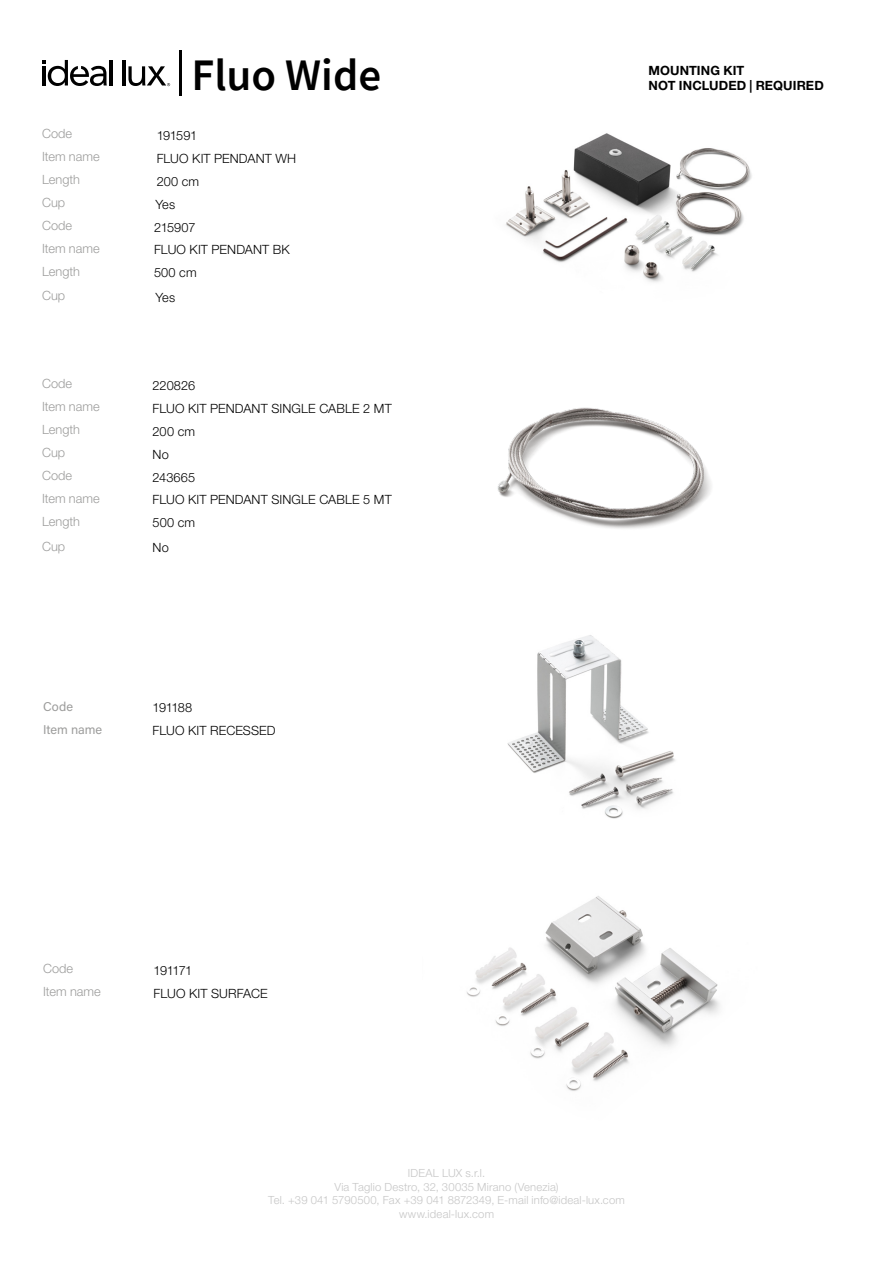
<style>
.page{position:relative;width:893px;height:1263px;background:#fff}
.page>*{position:absolute;margin:0;border:0;box-sizing:border-box;transform-origin:0 0}
.t1{font:600 45px "Source Sans Pro";color:#000}
.t2{font:300 12.75px/23px "Helvetica Neue LT Std";letter-spacing:.01em;color:#000}
.t3{font:300 12.75px/23px "Helvetica Neue LT Std";letter-spacing:.005em;color:#9d9d9c}
.t4{font:700 12.75px/15.3px "Helvetica Neue LT Std";letter-spacing:.005em;color:#000}
.t5{font:12.75px/23px "Acumin Variable Concept";letter-spacing:.02em;color:#9d9d9c}
.t6{font:300 11.25px/13.5px "Helvetica Neue LT Std";letter-spacing:.015em;color:#c6c6c6;text-align:center}
</style>
<div class="page">
<img style="left:506px;top:133px;width:246px;height:149px">
<hr style="left:179px;top:51px;width:3px;height:45px;background:#000">
<hr style="left:110px;top:60px;width:3px;height:25px;background:#000">
<hr style="left:122px;top:60px;width:3px;height:25px;background:#000">
<svg style="left:43px;top:60px;width:64px;height:26px"></svg>
<svg style="left:128px;top:66px;width:42px;height:20px"></svg>
<img style="left:497px;top:407px;width:214px;height:122px">
<img style="left:507px;top:635px;width:168px;height:184px">
<img style="left:467px;top:896px;width:253px;height:195px">
<p class="t3" style="left:42px;top:122px;width:59px">Code<br>Item name<br>Length<br>Cup</p>
<p class="t3" style="left:42px;top:214px;width:59px">Code<br>Item name<br>Length</p>
<p class="t3" style="left:42px;top:284px;width:25px">Cup</p>
<p class="t3" style="left:42px;top:372px;width:59px">Code<br>Item name</p>
<h1 class="t1" style="left:191px;top:45px;width:191px">Fluo Wide</h1>
<p class="t4" style="left:648px;top:63px;width:177px">MOUNTING KIT<br>NOT INCLUDED | REQUIRED</p>
<p class="t2" style="left:157px;top:123px;width:42px">191591</p>
<p class="t2" style="left:155px;top:169px;width:45px">200 cm<br>Yes</p>
<p class="t2" style="left:157px;top:146px;width:141px">FLUO KIT PENDANT WH</p>
<p class="t2" style="left:154px;top:215px;width:43px">215907</p>
<p class="t2" style="left:154px;top:261px;width:44px">500 cm</p>
<p class="t2" style="left:154px;top:238px;width:137px">FLUO KIT PENDANT BK</p>
<p class="t2" style="left:155px;top:286px;width:21px">Yes</p>
<p class="t2" style="left:153px;top:373px;width:44px">220826</p>
<p class="t2" style="left:153px;top:396px;width:241px">FLUO KIT PENDANT SINGLE CABLE 2 MT</p>
<p class="t3" style="left:42px;top:418px;width:40px">Length</p>
<p class="t2" style="left:153px;top:419px;width:44px">200 cm</p>
<p class="t3" style="left:42px;top:441px;width:25px">Cup</p>
<p class="t2" style="left:153px;top:442px;width:18px">No</p>
<p class="t3" style="left:42px;top:464px;width:59px">Code<br>Item name</p>
<p class="t2" style="left:153px;top:465px;width:44px">243665</p>
<p class="t2" style="left:153px;top:488px;width:241px">FLUO KIT PENDANT SINGLE CABLE 5 MT</p>
<p class="t3" style="left:42px;top:509px;width:40px">Length</p>
<p class="t2" style="left:153px;top:511px;width:44px">500 cm</p>
<p class="t3" style="left:42px;top:534px;width:25px">Cup</p>
<p class="t2" style="left:153px;top:536px;width:18px">No</p>
<p class="t5" style="left:43px;top:694px;width:60px">Code<br>Item name</p>
<p class="t2" style="left:153px;top:696px;width:41px">191188</p>
<p class="t2" style="left:153px;top:719px;width:125px">FLUO KIT RECESSED</p>
<p class="t3" style="left:43px;top:957px;width:59px">Code<br>Item name</p>
<p class="t2" style="left:154px;top:958px;width:40px">191171</p>
<p class="t2" style="left:154px;top:981px;width:116px">FLUO KIT SURFACE</p>
<p class="t6" style="left:268px;top:1166px;width:358px">IDEAL LUX s.r.l.<br>Via Taglio Destro, 32, 30035 Mirano (Venezia)<br>Tel. +39 041 5790500, Fax +39 041 8872349, E-mail info@ideal-lux.com www.ideal-lux.com</p>
</div>
